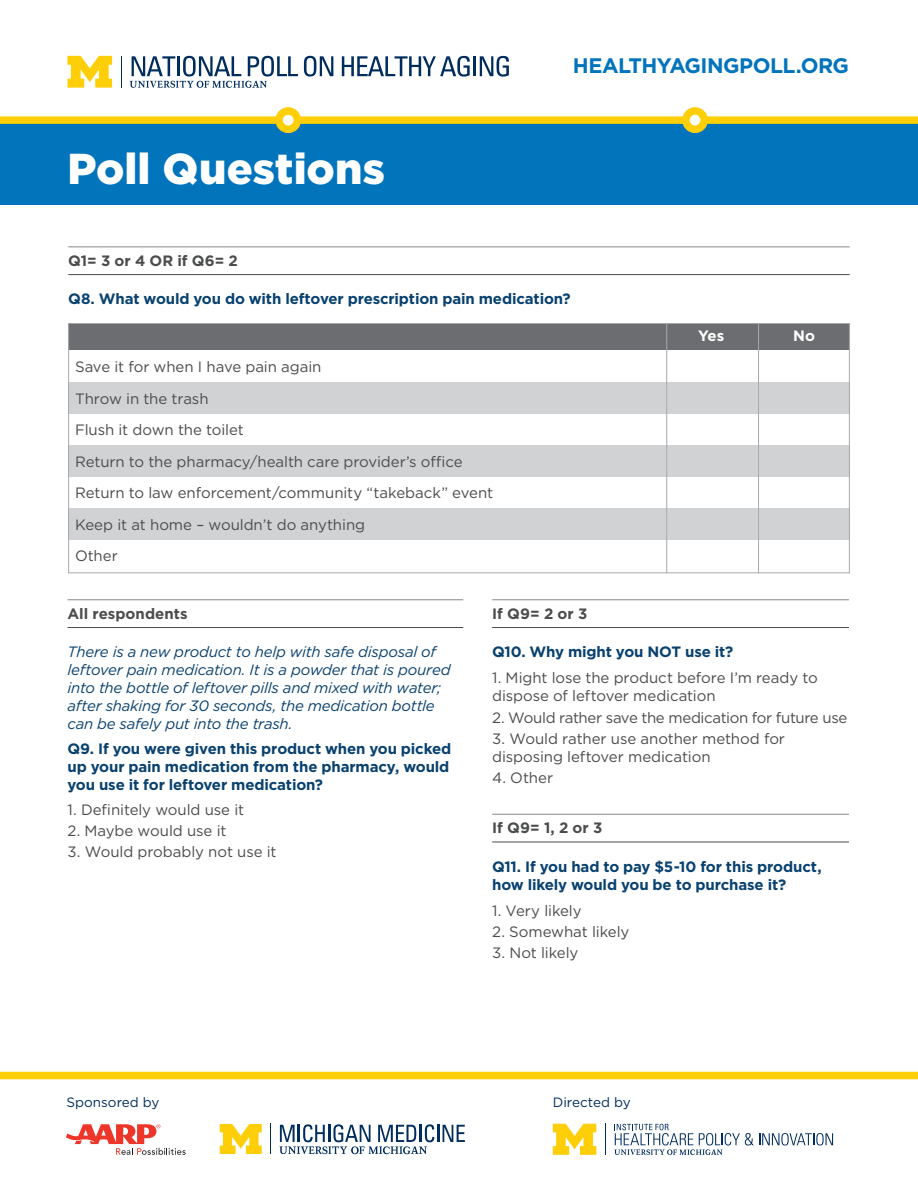
<style>
.page{position:relative;width:918px;height:1188px;background:#fff}
.page>*{position:absolute;margin:0;border:0;box-sizing:border-box;transform-origin:0 0}
.t1{font:900 43.2px "Gotham";color:#fff}
.t2{font:700 21px "Gotham";letter-spacing:-.025em;color:#0174bc}
.body_copy{font:15px/18px "Gotham";letter-spacing:-.005em;color:#4b4c4d}
.question{font:700 15px/18px "Gotham";letter-spacing:-.01em;color:#09416f}
.question-2{font:italic 15px/18px "Gotham";letter-spacing:-.015em;color:#09416f}
.ruled_heading{font:700 15px "Gotham";letter-spacing:.005em;color:#4b4c4d}
.body_copy-2{font:15px "Gotham";letter-spacing:-.025em;color:#4b4c4d}
.body_copy-3{font:700 15px "Gotham";color:#fff}
.t3{font:13.5px "Gotham";color:#002d5e}
</style>
<div class="page">
<hr style="left:121px;top:56px;width:1px;height:32px;background:#002d5e">
<svg style="left:67px;top:56px;width:45px;height:32px"></svg>
<svg style="left:130px;top:56px;width:168px;height:32px"></svg>
<svg style="left:304px;top:56px;width:29px;height:21px"></svg>
<svg style="left:342px;top:56px;width:128px;height:21px"></svg>
<hr style="left:474px;top:56px;width:2px;height:20px;background:#002d5e">
<svg style="left:480px;top:56px;width:29px;height:21px"></svg>
<div style="left:0;top:120px;width:918px;height:85px;background:#0174bc"></div>
<div style="left:0;top:116px;width:918px;height:8px;background:#fece08"></div>
<div style="left:686px;top:111px;width:18px;height:18px;background:#fff;border-radius:50%"></div>
<div style="left:682px;top:107px;width:26px;height:26px;border:8px solid #fece08;border-radius:50%"></div>
<div style="left:279px;top:111px;width:18px;height:18px;background:#fff;border-radius:50%"></div>
<div style="left:275px;top:107px;width:26px;height:26px;border:8px solid #fece08;border-radius:50%"></div>
<div style="left:69px;top:382px;width:781px;height:31px;background:#d1d2d4"></div>
<div style="left:69px;top:445px;width:781px;height:32px;background:#d1d2d4"></div>
<div style="left:69px;top:508px;width:781px;height:32px;background:#d1d2d4"></div>
<div style="left:69px;top:323px;width:781px;height:27px;background:#6c6d70"></div>
<div style="left:68px;top:323px;width:782px;height:250px;border:1px solid #a8a9ad"></div>
<hr style="left:758px;top:323px;width:1px;height:250px;background:#a8a9ad">
<hr style="left:666px;top:323px;width:1px;height:250px;background:#a8a9ad">
<hr style="left:68px;top:246px;width:782px;height:1px;background:#868a8e">
<hr style="left:68px;top:274px;width:782px;height:1px;background:#4b4c4d">
<hr style="left:68px;top:599px;width:395px;height:1px;background:#868a8e">
<hr style="left:68px;top:627px;width:395px;height:1px;background:#4b4c4d">
<hr style="left:492px;top:599px;width:357px;height:1px;background:#868a8e">
<hr style="left:492px;top:627px;width:357px;height:1px;background:#4b4c4d">
<hr style="left:492px;top:814px;width:357px;height:1px;background:#868a8e">
<hr style="left:492px;top:842px;width:357px;height:1px;background:#4b4c4d">
<div style="left:0;top:1072px;width:918px;height:7px;background:#fece08"></div>
<svg style="left:66px;top:1124px;width:120px;height:31px"></svg>
<hr style="left:270px;top:1124px;width:1px;height:30px;background:#002d5e">
<svg style="left:220px;top:1124px;width:42px;height:30px"></svg>
<svg style="left:279px;top:1124px;width:186px;height:30px"></svg>
<svg style="left:614px;top:1124px;width:219px;height:31px"></svg>
<svg style="left:553px;top:1124px;width:43px;height:31px"></svg>
<hr style="left:606px;top:1124px;width:1px;height:31px;background:#002d5e">
<h1 class="t1" style="left:68px;top:139px;width:319px">Poll Questions</h1>
<h2 class="t2" style="left:573px;top:51px;width:278px">HEALTHYAGINGPOLL.ORG</h2>
<p class="ruled_heading" style="left:68px;top:251px;width:171px">Q1= 3 or 4 OR if Q6= 2</p>
<p class="question" style="left:68px;top:290px;width:504px">Q8. What would you do with leftover prescription pain medication?</p>
<p class="body_copy" style="left:75px;top:358px;width:248px">Save it for when I have pain again</p>
<p class="body_copy" style="left:75px;top:389px;width:135px">Throw in the trash</p>
<p class="body_copy" style="left:75px;top:421px;width:170px">Flush it down the toilet</p>
<p class="body_copy" style="left:75px;top:452px;width:389px">Return to the pharmacy/health care provider’s office</p>
<p class="body_copy" style="left:75px;top:484px;width:420px">Return to law enforcement/community “takeback” event</p>
<p class="body_copy" style="left:75px;top:515px;width:292px">Keep it at home – wouldn’t do anything</p>
<p class="body_copy" style="left:75px;top:547px;width:44px">Other</p>
<p class="body_copy-3" style="left:698px;top:326px;width:28px">Yes</p>
<p class="body_copy-3" style="left:793px;top:326px;width:23px">No</p>
<p class="ruled_heading" style="left:68px;top:604px;width:122px">All respondents</p>
<p class="question-2" style="left:68px;top:643px;width:385px">There is a new product to help with safe disposal of leftover pain medication. It is a powder that is poured into the bottle of leftover pills and mixed with water; after shaking for 30 seconds, the medication bottle can be safely put into the trash.</p>
<p class="question" style="left:68px;top:739px;width:385px">Q9. If you were given this product when you picked up your pain medication from the pharmacy, would you use it for leftover medication?</p>
<p class="body_copy" style="left:68px;top:800px;width:178px">1. Definitely would use it</p>
<p class="body_copy" style="left:68px;top:821px;width:160px">2. Maybe would use it</p>
<p class="body_copy" style="left:68px;top:843px;width:211px">3. Would probably not use it</p>
<p class="ruled_heading" style="left:492px;top:604px;width:97px">If Q9= 2 or 3</p>
<p class="question" style="left:492px;top:643px;width:243px">Q10. Why might you NOT use it?</p>
<p class="body_copy" style="left:492px;top:669px;width:327px">1. Might lose the product before I’m ready to dispose of leftover medication</p>
<p class="body_copy-2" style="left:492px;top:708px;width:357px">2. Would rather save the medication for future use</p>
<p class="body_copy" style="left:492px;top:729px;width:294px">3. Would rather use another method for disposing leftover medication</p>
<p class="body_copy" style="left:492px;top:768px;width:62px">4. Other</p>
<p class="ruled_heading" style="left:492px;top:818px;width:112px">If Q9= 1, 2 or 3</p>
<p class="question" style="left:492px;top:857px;width:331px">Q11. If you had to pay $5-10 for this product, how likely would you be to purchase it?</p>
<p class="body_copy" style="left:492px;top:901px;width:91px">1. Very likely</p>
<p class="body_copy" style="left:492px;top:922px;width:139px">2. Somewhat likely</p>
<p class="body_copy" style="left:492px;top:944px;width:88px">3. Not likely</p>
<p class="t3" style="left:67px;top:1093px;width:94px">Sponsored by</p>
<p class="t3" style="left:553px;top:1093px;width:79px">Directed by</p>
</div>
